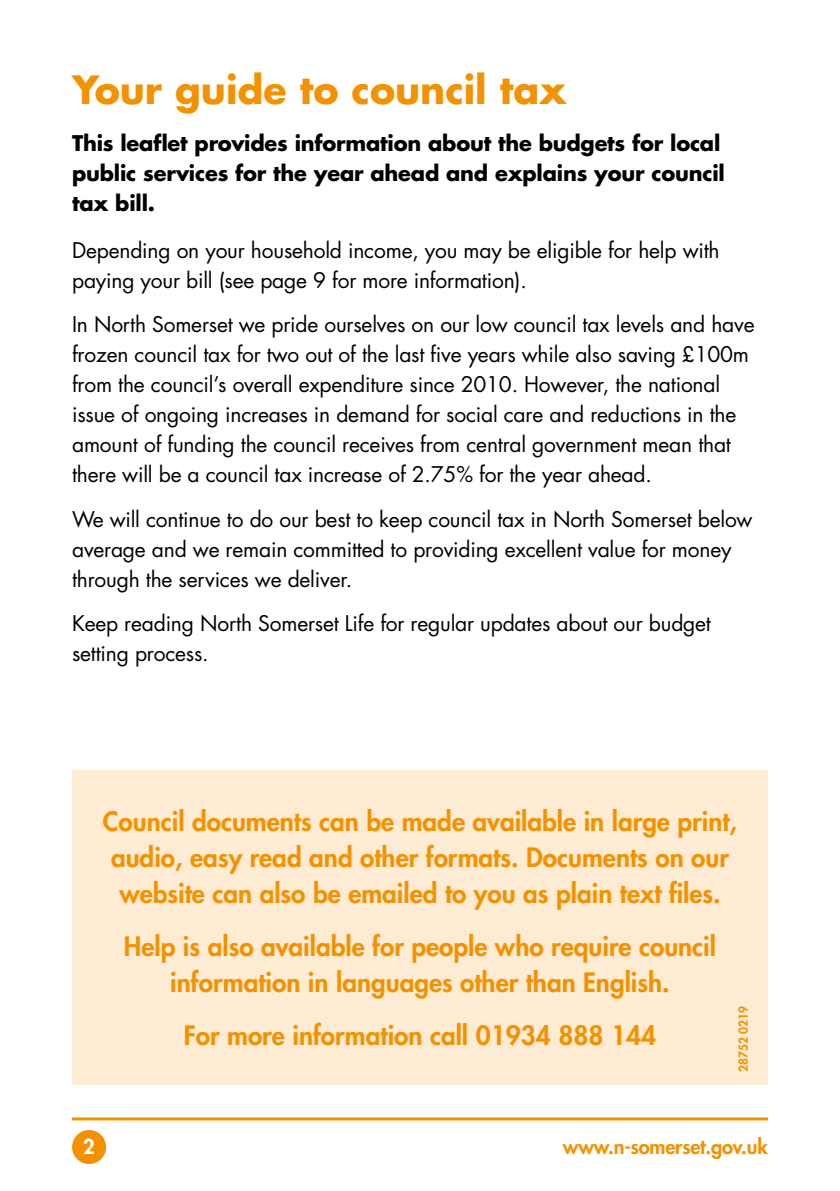
<style>
.page{position:relative;width:840px;height:1191px;background:#fff}
.page>*{position:absolute;margin:0;border:0;box-sizing:border-box;transform-origin:0 0}
.t1{font:700 38px "Futura LT";color:#f39200}
.t2{font:800 26px/36px "Futura LT";color:#f39200;text-align:center}
.t3{font:21px/30px "Futura LT";letter-spacing:-.01em;color:#000}
.t4{font:700 21px/30px "Futura LT";letter-spacing:-.01em;color:#000}
.t5{font:800 20px "Futura LT";letter-spacing:-.01em;color:#f39200}
.t6{font:800 20px "Futura LT";color:#fff}
.t7{font:800 12px "Futura LT";color:#f39200}
</style>
<div class="page">
<div style="left:72px;top:770px;width:695px;height:314px;background:#feebd3"></div>
<hr style="left:72px;top:1117px;width:695px;height:3px;background:#f39200">
<div style="left:72px;top:1130px;width:34px;height:34px;background:#f39200;border-radius:50%"></div>
<h1 class="t1" style="left:72px;top:64px;width:495px">Your guide to council tax</h1>
<p class="t4" style="left:72px;top:128px;width:654px">This leaflet provides information about the budgets for local public services for the year ahead and explains your council tax bill.</p>
<p class="t3" style="left:72px;top:235px;width:648px">Depending on your household income, you may be eligible for help with paying your bill (see page 9 for more information).</p>
<p class="t3" style="left:72px;top:310px;width:683px">In North Somerset we pride ourselves on our low council tax levels and have frozen council tax for two out of the last five years while also saving £100m from the council’s overall expenditure since 2010. However, the national issue of ongoing increases in demand for social care and reductions in the amount of funding the council receives from central government mean that there will be a council tax increase of 2.75% for the year ahead.</p>
<p class="t3" style="left:72px;top:504px;width:681px">We will continue to do our best to keep council tax in North Somerset below average and we remain committed to providing excellent value for money through the services we deliver.</p>
<p class="t3" style="left:72px;top:608px;width:640px">Keep reading North Somerset Life for regular updates about our budget setting process.</p>
<p class="t2" style="left:103px;top:802px;width:635px">Council documents can be made available in large print, audio, easy read and other formats. Documents on our website can also be emailed to you as plain text files.</p>
<p class="t2" style="left:124px;top:927px;width:593px">Help is also available for people who require council information in languages other than English.</p>
<p class="t2" style="left:184px;top:1016px;width:473px">For more information call 01934 888 144</p>
<p class="t7" style="left:734px;top:1071px;width:67px;rotate:-90deg">28752 0219</p>
<p class="t6" style="left:83px;top:1133px;width:13px">2</p>
<p class="t5" style="left:562px;top:1133px;width:206px">www.n-somerset.gov.uk</p>
</div>
